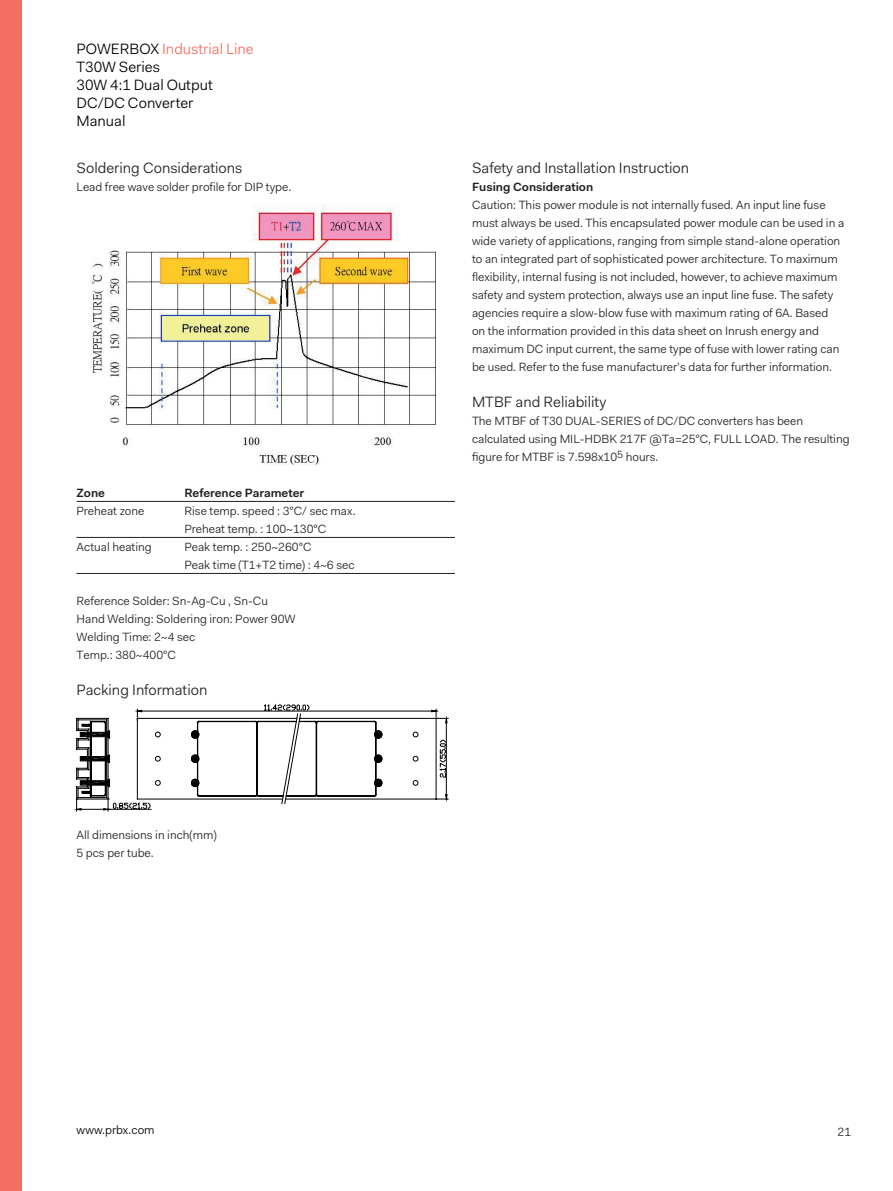
<style>
.page{position:relative;width:893px;height:1191px;background:#fff}
.page>*{position:absolute;margin:0;border:0;box-sizing:border-box;transform-origin:0 0}
.Prodspec{font:15px "Fakt Pro Blond";color:#231f20}
.t1{font:15px/18px "Fakt Pro Blond";color:#000}
.Rubrik_Mech{font:15px "Fakt Pro Blond";color:#231f20}
.Prodspec-2{font:12px/18px "Fakt Pro Blond";color:#231f20}
.Tabell{font:12px/18px "Fakt Pro Blond";color:#231f20}
.Tabell_rubruk{font:600 12px "Fakt Pro";color:#231f20}
.Prodspec-3{font:600 12px "Fakt Pro";color:#231f20}
.t2{font:12px "Fakt Pro Blond";color:#000}
.s1{color:#f26f62}
</style>
<div class="page">
<div style="left:0;top:0;width:21px;height:1191px;background:#f26f62"></div>
<hr style="left:77px;top:501px;width:378px;height:1px;background:#231f20">
<hr style="left:77px;top:537px;width:378px;height:1px;background:#231f20">
<hr style="left:77px;top:573px;width:378px;height:1px;background:#231f20">
<img style="left:90px;top:204px;width:346px;height:261px">
<svg style="left:76px;top:704px;width:373px;height:108px"></svg>
<p class="t1" style="left:77px;top:40px;width:179px">POWERBOX <span class="s1">Industrial Line<br></span>T30W Series<br>30W 4:1 Dual Output<br>DC/DC Converter<br>Manual</p>
<p class="Prodspec" style="left:77px;top:158px;width:167px">Soldering Considerations</p>
<p class="Prodspec-2" style="left:77px;top:178px;width:216px">Lead free wave solder profile for DIP type.</p>
<p class="Tabell_rubruk" style="left:77px;top:485px;width:30px">Zone</p>
<p class="Tabell_rubruk" style="left:185px;top:485px;width:121px">Reference Parameter</p>
<p class="Tabell" style="left:77px;top:502px;width:69px">Preheat zone</p>
<p class="Tabell" style="left:185px;top:502px;width:173px">Rise temp. speed : 3°C/ sec max.<br>Preheat temp. : 100~130°C</p>
<p class="Tabell" style="left:77px;top:538px;width:77px">Actual heating</p>
<p class="Tabell" style="left:185px;top:538px;width:172px">Peak temp. : 250~260°C<br>Peak time (T1+T2 time) : 4~6 sec</p>
<p class="Prodspec-2" style="left:77px;top:592px;width:193px">Reference Solder: Sn-Ag-Cu , Sn-Cu</p>
<p class="Prodspec-2" style="left:77px;top:610px;width:221px">Hand Welding: Soldering iron: Power 90W</p>
<p class="Prodspec-2" style="left:77px;top:628px;width:120px">Welding Time: 2~4 sec</p>
<p class="Prodspec-2" style="left:77px;top:646px;width:101px">Temp.: 380~400°C</p>
<p class="Rubrik_Mech" style="left:77px;top:680px;width:132px">Packing Information</p>
<p class="Prodspec-2" style="left:77px;top:826px;width:142px">All dimensions in inch(mm)</p>
<p class="Prodspec-2" style="left:77px;top:844px;width:79px">5 pcs per tube.</p>
<p class="t2" style="left:77px;top:1122px;width:80px">www.prbx.com</p>
<p class="Prodspec" style="left:472px;top:158px;width:219px">Safety and Installation Instruction</p>
<p class="Prodspec-3" style="left:472px;top:179px;width:123px">Fusing Consideration</p>
<p class="Prodspec-2" style="left:472px;top:196px;width:374px">Caution: This power module is not internally fused. An input line fuse must always be used. This encapsulated power module can be used in a wide variety of applications, ranging from simple stand-alone operation to an integrated part of sophisticated power architecture. To maximum flexibility, internal fusing is not included, however, to achieve maximum safety and system protection, always use an input line fuse. The safety agencies require a slow-blow fuse with maximum rating of 6A. Based on the information provided in this data sheet on Inrush energy and maximum DC input current, the same type of fuse with lower rating can be used. Refer to the fuse manufacturer’s data for further information.</p>
<p class="Prodspec" style="left:472px;top:392px;width:136px">MTBF and Reliability</p>
<p class="Prodspec-2" style="left:472px;top:412px;width:379px">The MTBF of T30 DUAL-SERIES of DC/DC converters has been calculated using MIL-HDBK 217F @Ta=25°C, FULL LOAD. The resulting figure for MTBF is 7.598x10<sup>5</sup> hours.</p>
<p class="Prodspec-2" style="left:837px;top:1123px;width:15px">21</p>
</div>
